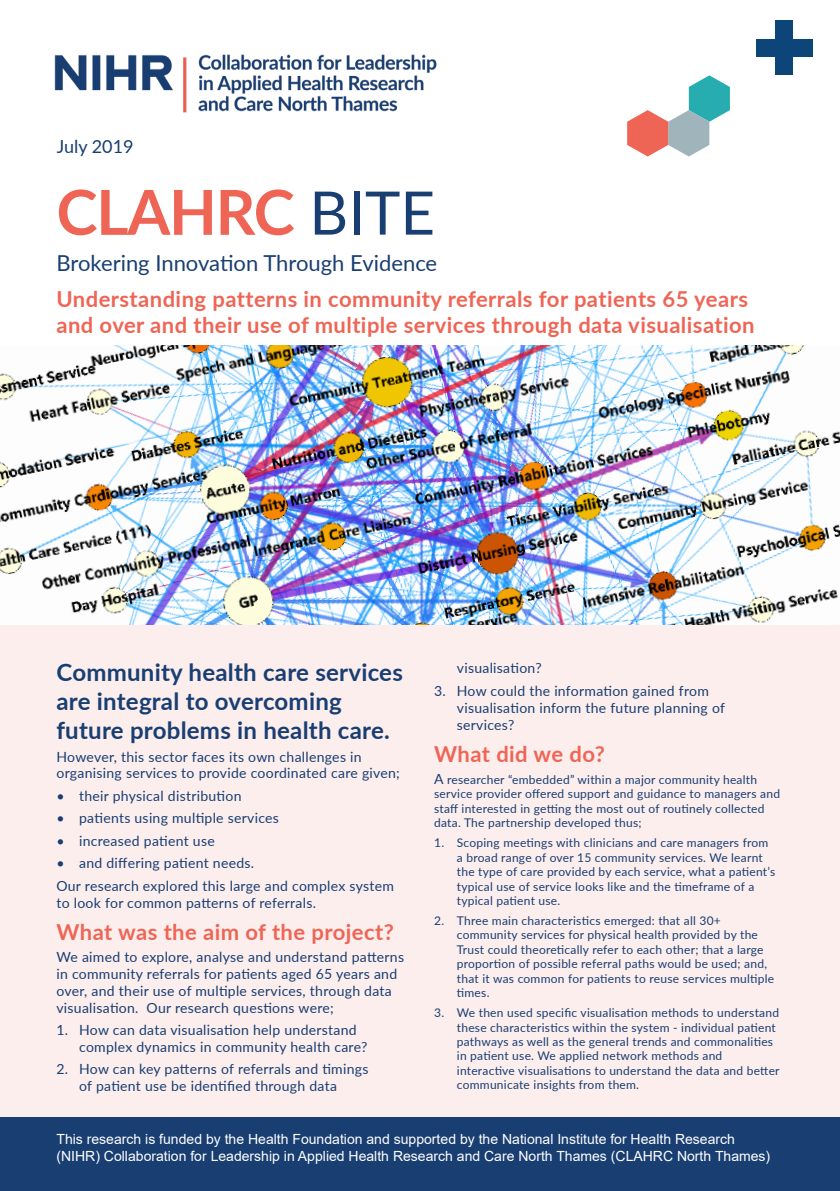
<style>
.page{position:relative;width:840px;height:1191px;background:#fff}
.page>*{position:absolute;margin:0;border:0;box-sizing:border-box;transform-origin:0 0}
.t1{font:700 62px "Lato";letter-spacing:-.02em;color:#ef6555}
.t2{font:700 24px/28.8px "Lato";letter-spacing:.01em;color:#193e72}
.t3{font:700 22px/26px "Lato";letter-spacing:.02em;color:#ef6555}
.t4{font:22px "Lato";color:#193e72}
.t5{font:18px "Lato";color:#193e72}
.t6{font:14px/16.8px "Lato";letter-spacing:.02em;color:#193e72}
.t7{font:14px/16.8px "Arial";color:#fff}
.t8{font:12px/14.4px "Lato";letter-spacing:.02em;color:#193e72}
.s1{font-weight:400;font-size:60px;color:#193e72}
.s2{font-size:14px}
</style>
<div class="page">
<svg style="left:627px;top:75px;width:102px;height:81px"></svg>
<div style="left:775px;top:20px;width:17px;height:55px;background:#0e4578"></div>
<div style="left:756px;top:40px;width:56px;height:17px;background:#0e4578"></div>
<img style="left:54px;top:54px;width:383px;height:59px">
<div style="left:0;top:625px;width:839px;height:501px;background:#fceeed"></div>
<div style="left:0;top:1117px;width:839px;height:74px;background:#193e72"></div>
<img style="left:0;top:346px;width:839px;height:279px">
<p class="t5" style="left:57px;top:133px;width:78px">July 2019</p>
<p class="t1" style="left:56px;top:167px;width:380px">CLAHRC <span class="s1">BITE</span></p>
<p class="t4" style="left:56px;top:247px;width:382px">Brokering Innovation Through Evidence</p>
<p class="t3" style="left:56px;top:285px;width:699px">Understanding patterns in community referrals for patients 65 years and over and their use of multiple services through data visualisation</p>
<p class="t2" style="left:56px;top:657px;width:348px">Community health care services are integral to overcoming future problems in health care.</p>
<p class="t6" style="left:56px;top:747px;width:345px">However, this sector faces its own challenges in organising services to provide coordinated care given;</p>
<p class="t6" style="left:56px;top:786px;width:186px">• their physical distribution</p>
<p class="t6" style="left:56px;top:809px;width:224px">• patients using multiple services</p>
<p class="t6" style="left:56px;top:831px;width:160px">• increased patient use</p>
<p class="t6" style="left:56px;top:854px;width:199px">• and differing patient needs.</p>
<p class="t6" style="left:56px;top:876px;width:339px">Our research explored this large and complex system to look for common patterns of referrals.</p>
<p class="t3" style="left:56px;top:917px;width:339px">What was the aim of the project?</p>
<p class="t6" style="left:56px;top:948px;width:349px">We aimed to explore, analyse and understand patterns in community referrals for patients aged 65 years and over, and their use of multiple services, through data visualisation. Our research questions were;</p>
<p class="t6" style="left:79px;top:1021px;width:289px;text-indent:-23px">1. How can data visualisation help understand complex dynamics in community health care?</p>
<p class="t6" style="left:79px;top:1060px;width:290px;text-indent:-23px">2. How can key patterns of referrals and timings of patient use be identified through data</p>
<p class="t6" style="left:456px;top:659px;width:86px">visualisation?</p>
<p class="t6" style="left:456px;top:682px;width:269px;text-indent:-23px">3. How could the information gained from visualisation inform the future planning of services?</p>
<p class="t3" style="left:434px;top:739px;width:172px">What did we do?</p>
<p class="t8" style="left:434px;top:772px;width:347px"><span class="s2">A</span> researcher “embedded” within a major community health service provider offered support and guidance to managers and staff interested in getting the most out of routinely collected data. The partnership developed thus;</p>
<p class="t8" style="left:456px;top:835px;width:319px;text-indent:-23px">1. Scoping meetings with clinicians and care managers from a broad range of over 15 community services. We learnt the type of care provided by each service, what a patient’s typical use of service looks like and the timeframe of a typical patient use.</p>
<p class="t8" style="left:456px;top:913px;width:319px;text-indent:-23px">2. Three main characteristics emerged: that all 30+ community services for physical health provided by the Trust could theoretically refer to each other; that a large proportion of possible referral paths would be used; and, that it was common for patients to reuse services multiple times.</p>
<p class="t8" style="left:456px;top:1005px;width:324px;text-indent:-23px">3. We then used specific visualisation methods to understand these characteristics within the system - individual patient pathways as well as the general trends and commonalities in patient use. We applied network methods and interactive visualisations to understand the data and better communicate insights from them.</p>
<p class="t7" style="left:56px;top:1130px;width:715px">This research is funded by the Health Foundation and supported by the National Institute for Health Research (NIHR) Collaboration for Leadership in Applied Health Research and Care North Thames (CLAHRC North Thames)</p>
</div>
